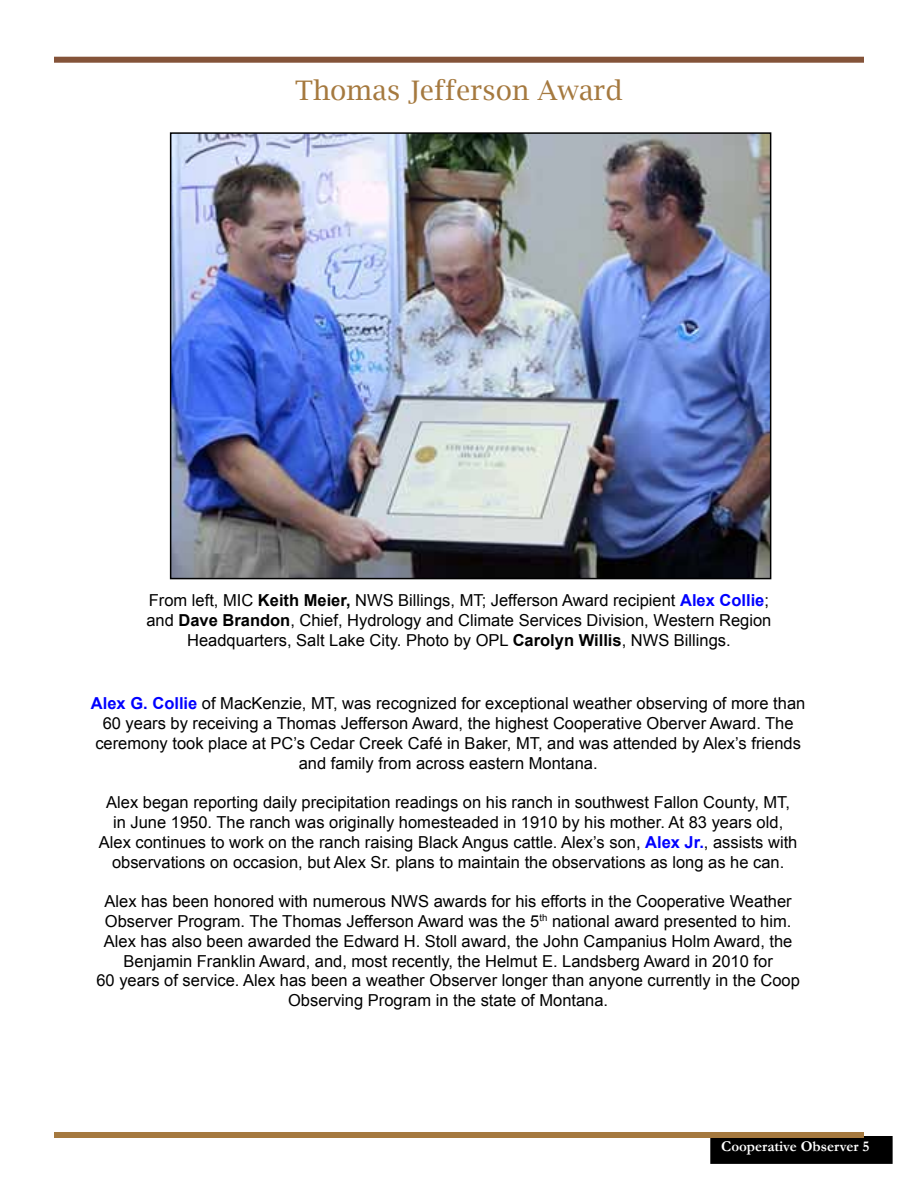
<style>
.page{position:relative;width:918px;height:1188px;background:#fff}
.page>*{position:absolute;margin:0;border:0;box-sizing:border-box;transform-origin:0 0}
.t1{font:27px "Lucida Bright";color:#a5793f}
.t2{font:16.5px/19.8px "Arial";color:#000;text-align:center}
.t3{font:700 15px "Garamond";color:#fff}
.s1{font-weight:700}
.s2{font-weight:700;color:#00f}
</style>
<div class="page">
<div style="left:711px;top:1137px;width:181px;height:26px;background:#000"></div>
<div style="left:710px;top:1136px;width:183px;height:28px;border:2px solid #000"></div>
<div style="left:54px;top:1132px;width:810px;height:6px;background:#a5793f"></div>
<img style="left:173px;top:135px;width:595px;height:441px">
<div style="left:170px;top:132px;width:601px;height:447px;border:2px solid #000"></div>
<div style="left:54px;top:57px;width:810px;height:6px;background:#845339"></div>
<h1 class="t1" style="left:295px;top:75px;width:329px">Thomas Jefferson Award</h1>
<p class="t2" style="left:146px;top:590px;width:627px">From left, MIC <span class="s1">Keith Meier,</span> NWS Billings, MT; Jefferson Award recipient <span class="s2">Alex Collie</span>; and <span class="s1">Dave Brandon</span>, Chief, Hydrology and Climate Services Division, Western Region<br>Headquarters, Salt Lake City. Photo by OPL <span class="s1">Carolyn Willis</span>, NWS Billings.</p>
<p class="t2" style="left:91px;top:694px;width:716px"><span class="s2">Alex G. Collie</span> of MacKenzie, MT, was recognized for exceptional weather observing of more than 60 years by receiving a Thomas Jefferson Award, the highest Cooperative Oberver Award. The ceremony took place at PC’s Cedar Creek Café in Baker, MT, and was attended by Alex’s friends and family from across eastern Montana.</p>
<p class="t2" style="left:99px;top:793px;width:700px">Alex began reporting daily precipitation readings on his ranch in southwest Fallon County, MT, in June 1950. The ranch was originally homesteaded in 1910 by his mother. At 83 years old, Alex continues to work on the ranch raising Black Angus cattle. Alex’s son, <span class="s2">Alex Jr.</span>, assists with observations on occasion, but Alex Sr. plans to maintain the observations as long as he can.</p>
<p class="t2" style="left:96px;top:892px;width:705px">Alex has been honored with numerous NWS awards for his efforts in the Cooperative Weather Observer Program. The Thomas Jefferson Award was the 5<sup>th</sup> national award presented to him.<br>Alex has also been awarded the Edward H. Stoll award, the John Campanius Holm Award, the Benjamin Franklin Award, and, most recently, the Helmut E. Landsberg Award in 2010 for<br>60 years of service. Alex has been a weather Observer longer than anyone currently in the Coop Observing Program in the state of Montana.</p>
<p class="t3" style="left:721px;top:1136px;width:150px">Cooperative Observer 5</p>
</div>
